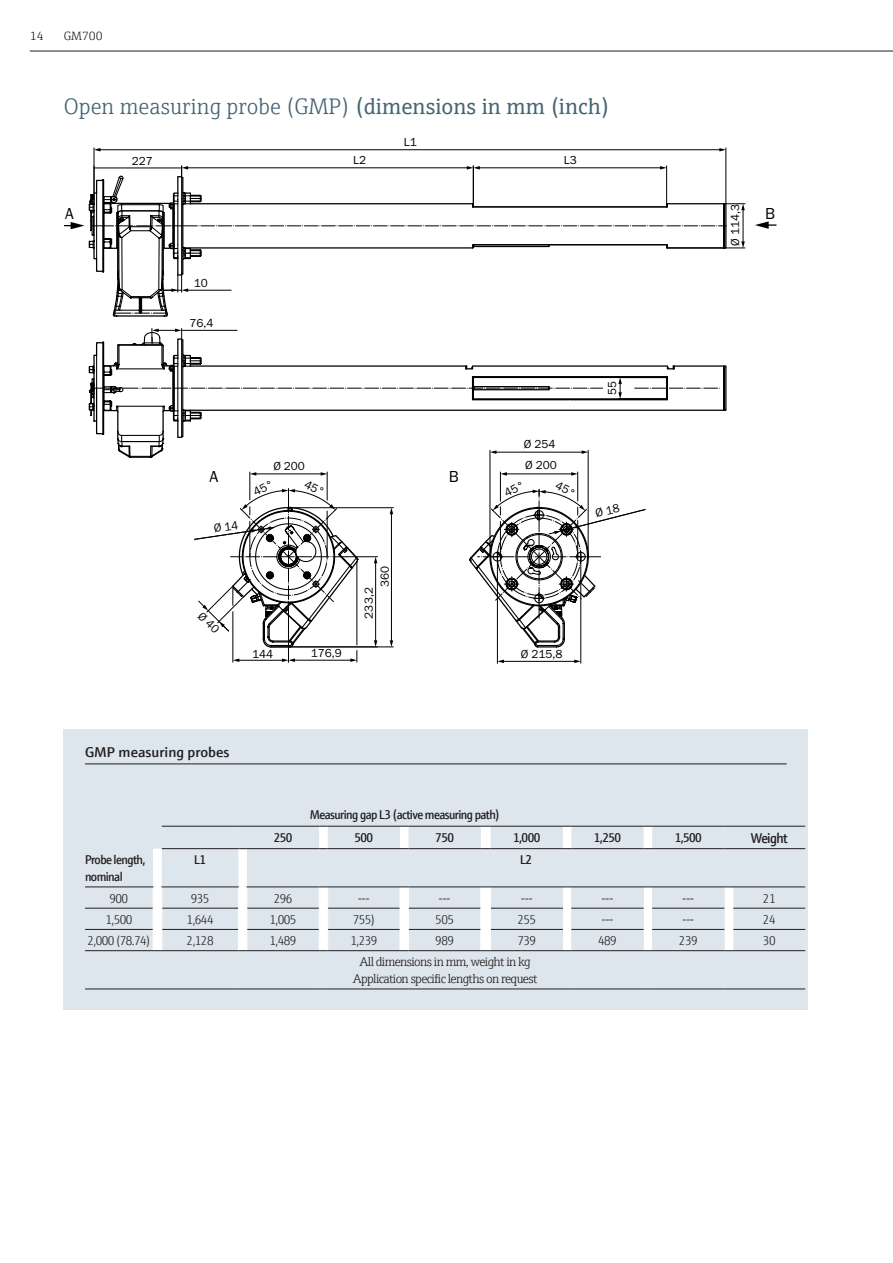
<style>
.page{position:relative;width:893px;height:1263px;background:#fff}
.page>*{position:absolute;margin:0;border:0;box-sizing:border-box;transform-origin:0 0}
.t1{font:300 22.5px "E+H Serif";color:#456573}
.t2{font:16.5px "SICK Franklin";color:#000}
.t3{font:600 14.25px "E+H Sans";color:#231f20}
.t4{font:600 14.25px "E+H Sans";color:#231f20;scale:.9 1}
.t5{font:300 12.75px "E+H Sans";letter-spacing:-.05em;color:#231f20;scale:.9 1}
.t6{font:600 12.75px/17px "E+H Sans";letter-spacing:-.05em;color:#231f20;scale:.9 1}
.t7{font:300 12.75px/17px "E+H Serif";letter-spacing:-.05em;color:#231f20;text-align:center}
.t8{font:12px/21.3px "SICK Franklin";color:#000}
.t9{font:300 12px "E+H Serif";color:#231f20}
.s1{font-weight:400}
</style>
<div class="page">
<hr style="left:30px;top:51px;width:863px;height:1px;background:#231f20">
<hr style="left:490px;top:450px;width:1px;height:107px;background:#000">
<hr style="left:588px;top:450px;width:1px;height:107px;background:#000">
<hr style="left:503px;top:661px;width:72px;height:1px;background:#000">
<svg style="left:574px;top:660px;width:7px;height:3px"></svg>
<svg style="left:498px;top:660px;width:6px;height:3px"></svg>
<hr style="left:497px;top:557px;width:1px;height:106px;background:#000">
<hr style="left:99px;top:149px;width:622px;height:1px;background:#000">
<svg style="left:95px;top:148px;width:6px;height:3px"></svg>
<svg style="left:719px;top:148px;width:7px;height:3px"></svg>
<hr style="left:726px;top:148px;width:1px;height:56px;background:#000">
<hr style="left:94px;top:148px;width:1px;height:45px;background:#000">
<svg style="left:64px;top:166px;width:681px;height:151px"></svg>
<svg style="left:755px;top:221px;width:21px;height:8px"></svg>
<svg style="left:88px;top:328px;width:639px;height:132px"></svg>
<div style="left:64px;top:730px;width:744px;height:280px;background:#dde6ec"></div>
<hr style="left:85px;top:764px;width:702px;height:1px;background:#231f20">
<svg style="left:85px;top:888px;width:68px;height:62px"></svg>
<hr style="left:85px;top:887px;width:68px;height:1px;background:#231f20">
<hr style="left:85px;top:908px;width:68px;height:1px;background:#231f20">
<hr style="left:85px;top:929px;width:68px;height:1px;background:#231f20">
<hr style="left:85px;top:950px;width:68px;height:1px;background:#231f20">
<hr style="left:85px;top:989px;width:68px;height:1px;background:#231f20">
<hr style="left:162px;top:989px;width:76px;height:1px;background:#231f20">
<hr style="left:247px;top:989px;width:72px;height:1px;background:#231f20">
<hr style="left:328px;top:989px;width:72px;height:1px;background:#231f20">
<hr style="left:408px;top:989px;width:73px;height:1px;background:#231f20">
<hr style="left:491px;top:989px;width:72px;height:1px;background:#231f20">
<hr style="left:571px;top:989px;width:73px;height:1px;background:#231f20">
<hr style="left:652px;top:989px;width:72px;height:1px;background:#231f20">
<hr style="left:733px;top:989px;width:72px;height:1px;background:#231f20">
<svg style="left:153px;top:825px;width:652px;height:126px"></svg>
<svg style="left:194px;top:472px;width:200px;height:190px"></svg>
<svg style="left:469px;top:472px;width:177px;height:176px"></svg>
<p class="t9" style="left:30px;top:27px;width:15px">14</p>
<p class="t9" style="left:64px;top:27px;width:41px">GM700</p>
<h1 class="t1" style="left:64px;top:90px;width:547px">Open measuring probe (GMP) <span class="s1">(dimensions in mm (inch)</span></h1>
<p class="t8" style="left:132px;top:150px;width:23px">227</p>
<p class="t8" style="left:404px;top:132px;width:14px">L1</p>
<p class="t8" style="left:353px;top:149px;width:14px">L2</p>
<p class="t8" style="left:564px;top:149px;width:14px">L3</p>
<p class="t8" style="left:725px;top:246px;width:43px;rotate:-90deg">Ø 114,3</p>
<p class="t2" style="left:65px;top:203px;width:10px">A</p>
<p class="t2" style="left:765px;top:204px;width:11px">B</p>
<p class="t8" style="left:194px;top:272px;width:16px">10</p>
<p class="t8" style="left:189px;top:313px;width:26px">76,4</p>
<p class="t8" style="left:273px;top:455px;width:33px">Ø 200</p>
<p class="t2" style="left:210px;top:466px;width:11px">A</p>
<p class="t2" style="left:449px;top:466px;width:11px">B</p>
<p class="t8" style="left:252px;top:644px;width:23px">144</p>
<p class="t8" style="left:311px;top:643px;width:33px">176,9</p>
<p class="t8" style="left:374px;top:587px;width:23px;rotate:-90deg">360</p>
<p class="t8" style="left:358px;top:618px;width:33px;rotate:-90deg">233,2</p>
<p class="t8" style="left:524px;top:433px;width:34px">Ø 254<br>Ø 200</p>
<p class="t8" style="left:521px;top:644px;width:43px">Ø 215,8</p>
<p class="t3" style="left:85px;top:741px;width:146px">GMP measuring probes</p>
<p class="t6" style="left:310px;top:805px;width:213px">Measuring gap L3 (active measuring path)</p>
<p class="t8" style="left:602px;top:395px;width:16px;rotate:-90deg">55</p>
<p class="t6" style="left:274px;top:828px;width:22px">250</p>
<p class="t6" style="left:354px;top:828px;width:22px">500</p>
<p class="t6" style="left:435px;top:828px;width:22px">750</p>
<p class="t6" style="left:513px;top:828px;width:32px">1,000</p>
<p class="t6" style="left:594px;top:828px;width:32px">1,250</p>
<p class="t6" style="left:675px;top:828px;width:32px">1,500</p>
<p class="t4" style="left:751px;top:827px;width:42px">Weight</p>
<p class="t6" style="left:85px;top:850px;width:69px">Probe length, nominal</p>
<p class="t6" style="left:194px;top:850px;width:15px">L1</p>
<p class="t6" style="left:520px;top:850px;width:15px">L2</p>
<p class="t5" style="left:110px;top:889px;width:22px">900</p>
<p class="t5" style="left:191px;top:889px;width:22px">935</p>
<p class="t5" style="left:274px;top:889px;width:22px">296</p>
<p class="t5" style="left:358px;top:889px;width:15px">---</p>
<p class="t5" style="left:439px;top:889px;width:15px">---</p>
<p class="t5" style="left:521px;top:889px;width:15px">---</p>
<p class="t5" style="left:601px;top:889px;width:15px">---</p>
<p class="t5" style="left:682px;top:889px;width:15px">---</p>
<p class="t5" style="left:763px;top:889px;width:16px">21</p>
<p class="t5" style="left:105px;top:910px;width:32px">1,500</p>
<p class="t5" style="left:187px;top:910px;width:32px">1,644</p>
<p class="t5" style="left:270px;top:910px;width:32px">1,005</p>
<p class="t5" style="left:353px;top:910px;width:26px">755)</p>
<p class="t5" style="left:435px;top:910px;width:22px">505</p>
<p class="t5" style="left:518px;top:910px;width:22px">255</p>
<p class="t5" style="left:601px;top:910px;width:15px">---</p>
<p class="t5" style="left:682px;top:910px;width:15px">---</p>
<p class="t5" style="left:763px;top:910px;width:16px">24</p>
<p class="t5" style="left:87px;top:931px;width:71px">2,000 (78.74)</p>
<p class="t5" style="left:187px;top:931px;width:32px">2,128</p>
<p class="t5" style="left:270px;top:931px;width:32px">1,489</p>
<p class="t5" style="left:350px;top:931px;width:32px">1,239</p>
<p class="t5" style="left:435px;top:931px;width:22px">989</p>
<p class="t5" style="left:518px;top:931px;width:22px">739</p>
<p class="t5" style="left:598px;top:931px;width:22px">489</p>
<p class="t5" style="left:679px;top:931px;width:22px">239</p>
<p class="t5" style="left:763px;top:931px;width:16px">30</p>
<p class="t7" style="left:353px;top:953px;width:186px">All dimensions in mm, weight in kg<br>Application specific lengths on request</p>
</div>
